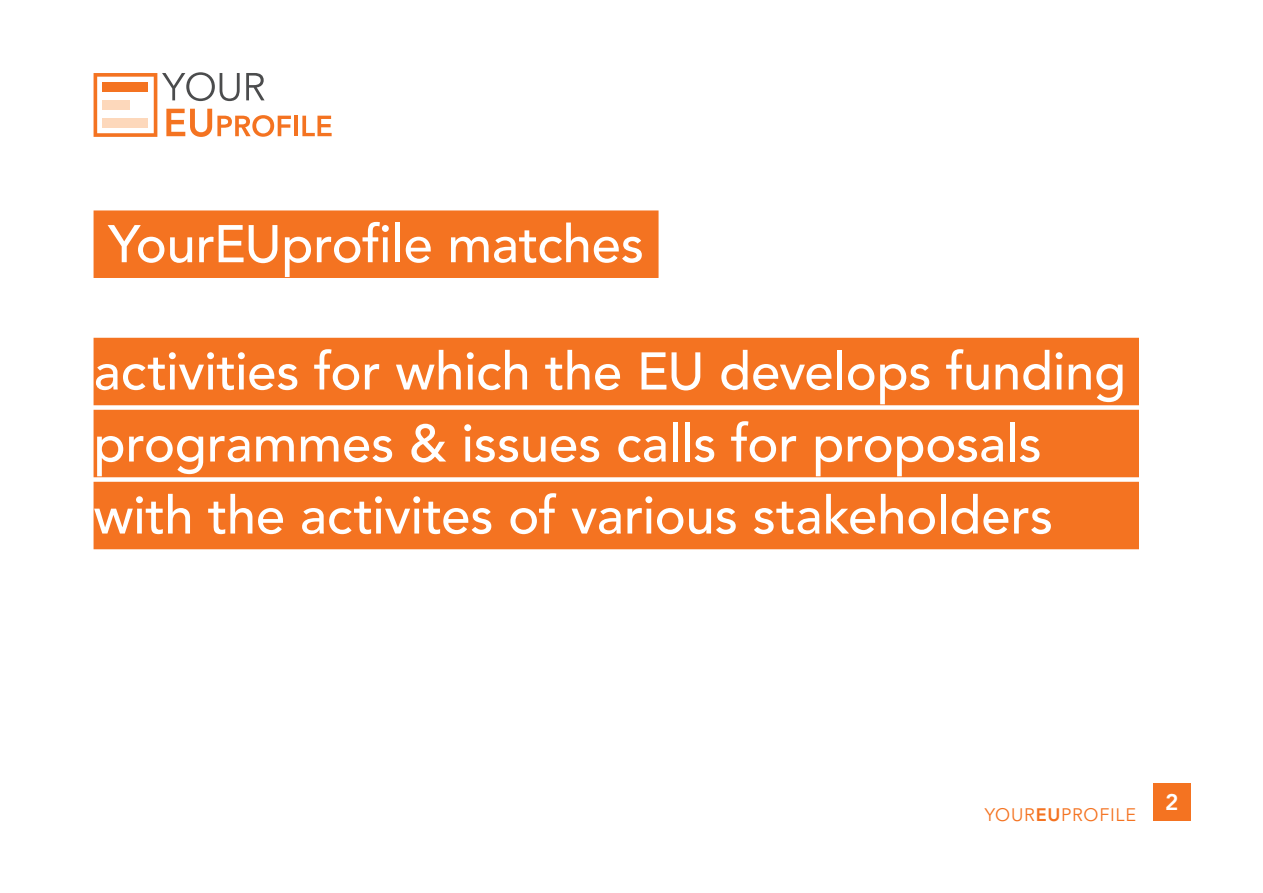
<style>
.page{position:relative;width:1263px;height:893px;background:#fff}
.page>*{position:absolute;margin:0;border:0;box-sizing:border-box;transform-origin:0 0}
.Titre_1_Orange{font:500 52.5px/72px "Avenir LT Std";letter-spacing:-.005em;color:#fff}
.t1{font:800 22.5px "Avenir LT Std";color:#fff}
.t2{font:18px "Avenir LT Std";letter-spacing:.045em;color:#f47321}
.s1{font-weight:800}
</style>
<div class="page">
<div style="left:1153px;top:783px;width:38px;height:38px;background:#f47321"></div>
<svg style="left:94px;top:72px;width:197px;height:65px"></svg>
<hr style="left:294px;top:116px;width:4px;height:20px;background:#f47321">
<svg style="left:302px;top:116px;width:30px;height:20px"></svg>
<div style="left:94px;top:210px;width:564px;height:68px;background:#f47321"></div>
<div style="left:94px;top:338px;width:1047px;height:67px;background:#f47321"></div>
<div style="left:94px;top:410px;width:1050px;height:67px;background:#f47321"></div>
<div style="left:94px;top:482px;width:1072px;height:67px;background:#f47321"></div>
<div style="left:1140px;top:324px;width:102px;height:260px;background:#fff"></div>
<p class="Titre_1_Orange" style="left:108px;top:209px;width:537px">YourEUprofile matches</p>
<p class="Titre_1_Orange" style="left:94px;top:337px;width:1034px">activities for which the EU develops funding programmes &amp; issues calls for proposals with the activites of various stakeholders</p>
<p class="t2" style="left:985px;top:804px;width:153px">YOUR<span class="s1">EU</span>PROFILE</p>
<p class="t1" style="left:1165px;top:789px;width:15px">2</p>
</div>
